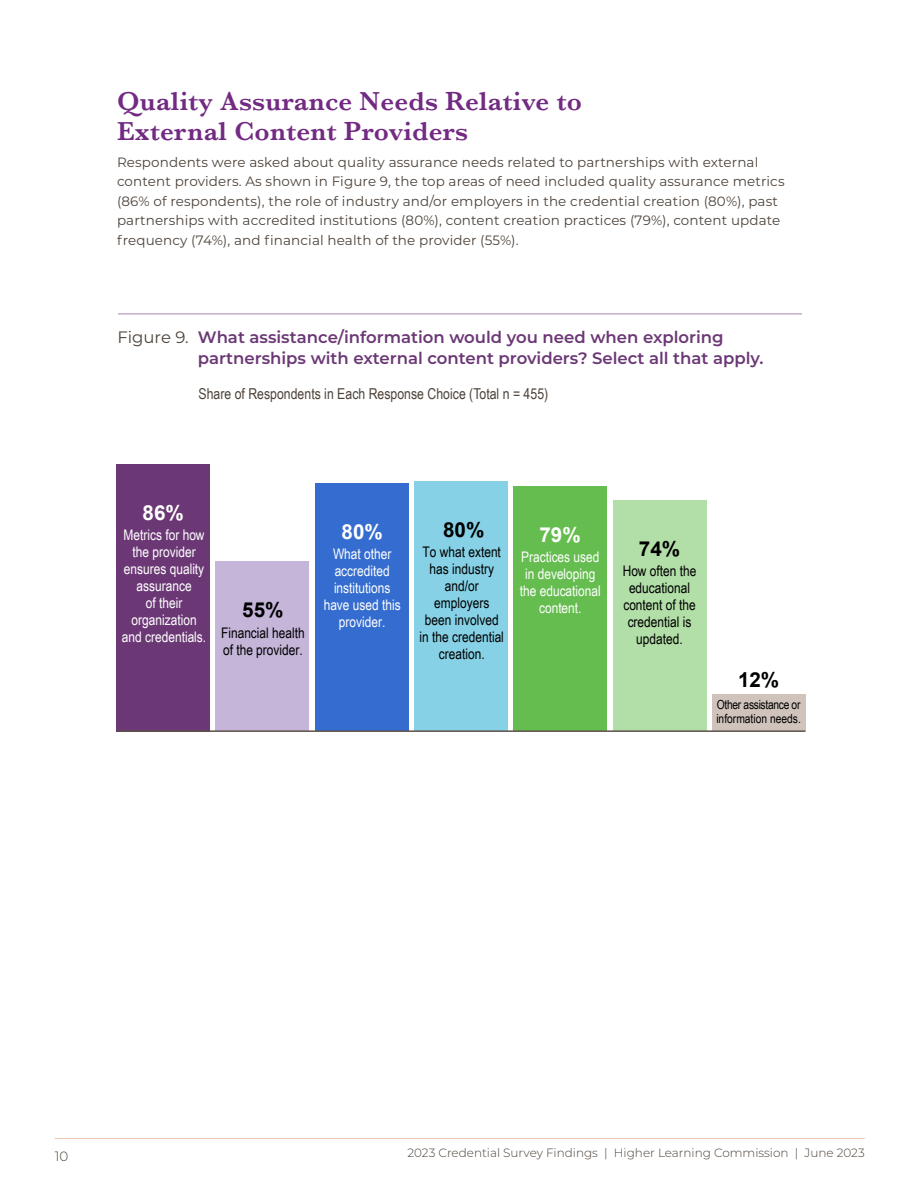
<style>
.page{position:relative;width:918px;height:1188px;background:#fff}
.page>*{position:absolute;margin:0;border:0;box-sizing:border-box;transform-origin:0 0}
.t1{font:600 27px/30px "Baskerville";letter-spacing:.01em;color:#722a82}
.t2{font:700 20.7px "Arial";color:#000}
.t3{font:700 20.7px "Arial";color:#fff}
.t4{font:600 16.5px/21px "Montserrat";color:#6b3875}
.t5{font:15px "Arial Narrow";color:#4d4239}
.t6{font:14.55px/17px "Arial Narrow";color:#fff;text-align:center}
.t7{font:14.55px/17px "Arial Narrow";color:#000;text-align:center}
.t8{font:13.5px/19.5px "Montserrat";letter-spacing:.01em;color:#4d4239}
.t9{font:300 13.5px "Montserrat";color:#4d4239}
.t10{font:12.6px/13.8px "Arial Narrow";letter-spacing:-.01em;color:#000}
.t11{font:300 12px "Montserrat";color:#4d4239}
.s1{font-weight:400;color:#4d4239}
</style>
<div class="page">
<div style="left:117px;top:464px;width:93px;height:267px;background:#6b3875"></div>
<div style="left:216px;top:561px;width:93px;height:170px;background:#c4b5d9"></div>
<div style="left:316px;top:484px;width:93px;height:247px;background:#346ccf"></div>
<div style="left:415px;top:482px;width:93px;height:249px;background:#86d1e6"></div>
<div style="left:514px;top:486px;width:93px;height:245px;background:#65bd4f"></div>
<div style="left:613px;top:501px;width:93px;height:230px;background:#b2dea7"></div>
<div style="left:712px;top:694px;width:93px;height:37px;background:#cfc3bb"></div>
<hr style="left:118px;top:313px;width:684px;height:1px;background:#a986b3">
<hr style="left:117px;top:730px;width:689px;height:2px;background:#5d5149">
<hr style="left:55px;top:1138px;width:810px;height:1px;background:#efc7ac">
<h1 class="t1" style="left:117px;top:86px;width:467px">Quality Assurance Needs Relative to<br>External Content Providers</h1>
<p class="t8" style="left:117px;top:152px;width:669px">Respondents were asked about quality assurance needs related to partnerships with external content providers. As shown in Figure 9, the top areas of need included quality assurance metrics (86% of respondents), the role of industry and/or employers in the credential creation (80%), past partnerships with accredited institutions (80%), content creation practices (79%), content update frequency (74%), and financial health of the provider (55%).</p>
<p class="t4" style="left:198px;top:326px;width:567px;text-indent:-80px"><span class="s1">Figure 9.</span> What assistance/information would you need when exploring partnerships with external content providers? Select all that apply.</p>
<p class="t5" style="left:199px;top:383px;width:351px">Share of Respondents in Each Response Choice (Total n = 455)</p>
<h2 class="t3" style="left:143px;top:499px;width:43px">86%</h2>
<p class="t6" style="left:122px;top:525px;width:86px">Metrics for how the provider ensures quality assurance<br>of their organization and credentials.</p>
<h2 class="t2" style="left:242px;top:596px;width:43px">55%</h2>
<p class="t7" style="left:221px;top:624px;width:85px;text-align:left">Financial health of the provider.</p>
<h2 class="t3" style="left:342px;top:518px;width:43px">80%</h2>
<p class="t6" style="left:324px;top:545px;width:79px">What other accredited institutions have used this provider.</p>
<h2 class="t2" style="left:443px;top:516px;width:43px">80%</h2>
<p class="t7" style="left:420px;top:543px;width:86px">To what extent has industry and/or employers been involved in the credential creation.</p>
<h2 class="t3" style="left:539px;top:521px;width:43px">79%</h2>
<p class="t6" style="left:520px;top:548px;width:83px">Practices used in developing the educational content.</p>
<h2 class="t2" style="left:639px;top:535px;width:43px">74%</h2>
<p class="t7" style="left:623px;top:562px;width:75px">How often the educational content of the credential is updated.</p>
<h2 class="t2" style="left:738px;top:666px;width:43px">12%</h2>
<p class="t10" style="left:716px;top:697px;width:86px">Other assistance or information needs.</p>
<p class="t9" style="left:55px;top:1147px;width:15px">10</p>
<p class="t11" style="left:407px;top:1144px;width:459px">2023 Credential Survey Findings | Higher Learning Commission | June 2023</p>
</div>
